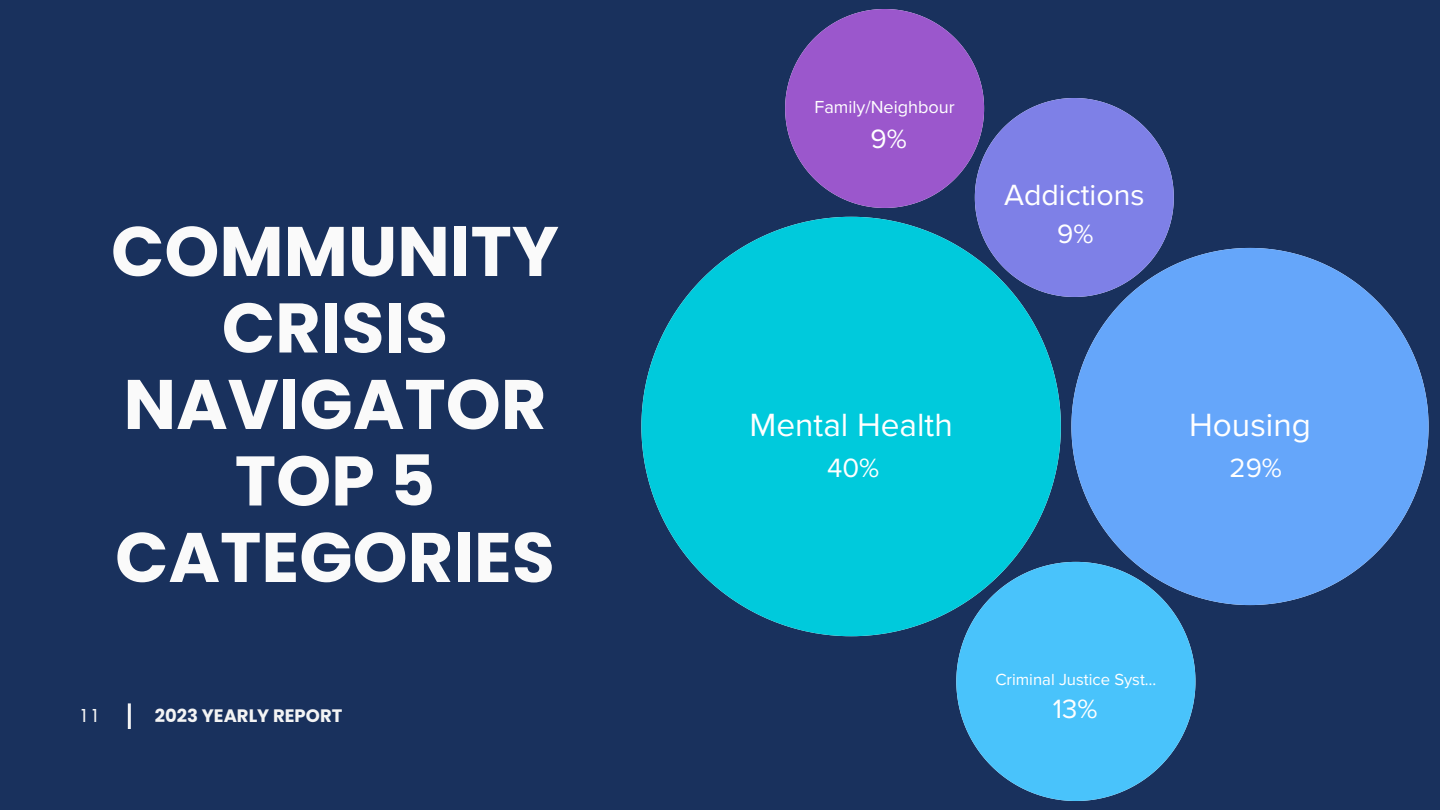
<style>
.page{position:relative;width:1440px;height:810px;background:#19315d}
.page>*{position:absolute;margin:0;border:0;box-sizing:border-box;transform-origin:0 0}
.t1{font:700 70px/76.5px "Poppins";color:#fafafa;text-align:center}
.t2{font:33.3px "Proxima Nova";color:#fff}
.t3{font:30.3px "Proxima Nova";color:#fff}
.t4{font:27.4px "Proxima Nova";color:#fff}
.t5{font:18.1px "Proxima Nova";color:#fff}
.t6{font:700 18px "Poppins";color:#f4f4f4}
.t7{font:18px "Poppins";color:#f4f4f4}
.t8{font:16.7px "Proxima Nova";color:#fff}
</style>
<div class="page">
<svg style="left:641px;top:227px;width:420px;height:409px;fill:#00cadc"></svg>
<svg style="left:1071px;top:248px;width:358px;height:357px;fill:#65a6fa"></svg>
<svg style="left:956px;top:562px;width:239px;height:239px;fill:#49c3fb"></svg>
<svg style="left:785px;top:9px;width:389px;height:288px"></svg>
<hr style="left:128px;top:703px;width:3px;height:26px;background:#f4f4f4">
<h2 class="t1" style="left:111px;top:213px;width:449px">COMMUNITY<br>CRISIS<br>NAVIGATOR<br>TOP 5</h2>
<h2 class="t1" style="left:115px;top:519px;width:441px">CATEGORIES</h2>
<h2 class="t7" style="left:81px;top:703px;width:18px">1 1</h2>
<h2 class="t6" style="left:155px;top:703px;width:189px">2023 YEARLY REPORT</h2>
<p class="t5" style="left:815px;top:99px;width:142px">Family/Neighbour</p>
<p class="t4" style="left:871px;top:126px;width:38px">9%</p>
<p class="t3" style="left:1004px;top:182px;width:142px">Addictions</p>
<p class="t4" style="left:1057px;top:221px;width:38px">9%</p>
<p class="t2" style="left:749px;top:410px;width:205px">Mental Health</p>
<p class="t2" style="left:1189px;top:410px;width:123px">Housing</p>
<h2 class="t4" style="left:827px;top:456px;width:54px">40%</h2>
<h1 class="t4" style="left:1230px;top:456px;width:54px">29%</h1>
<p class="t8" style="left:995px;top:672px;width:163px">Criminal Justice Syst…</p>
<p class="t4" style="left:1053px;top:697px;width:46px">13%</p>
</div>
